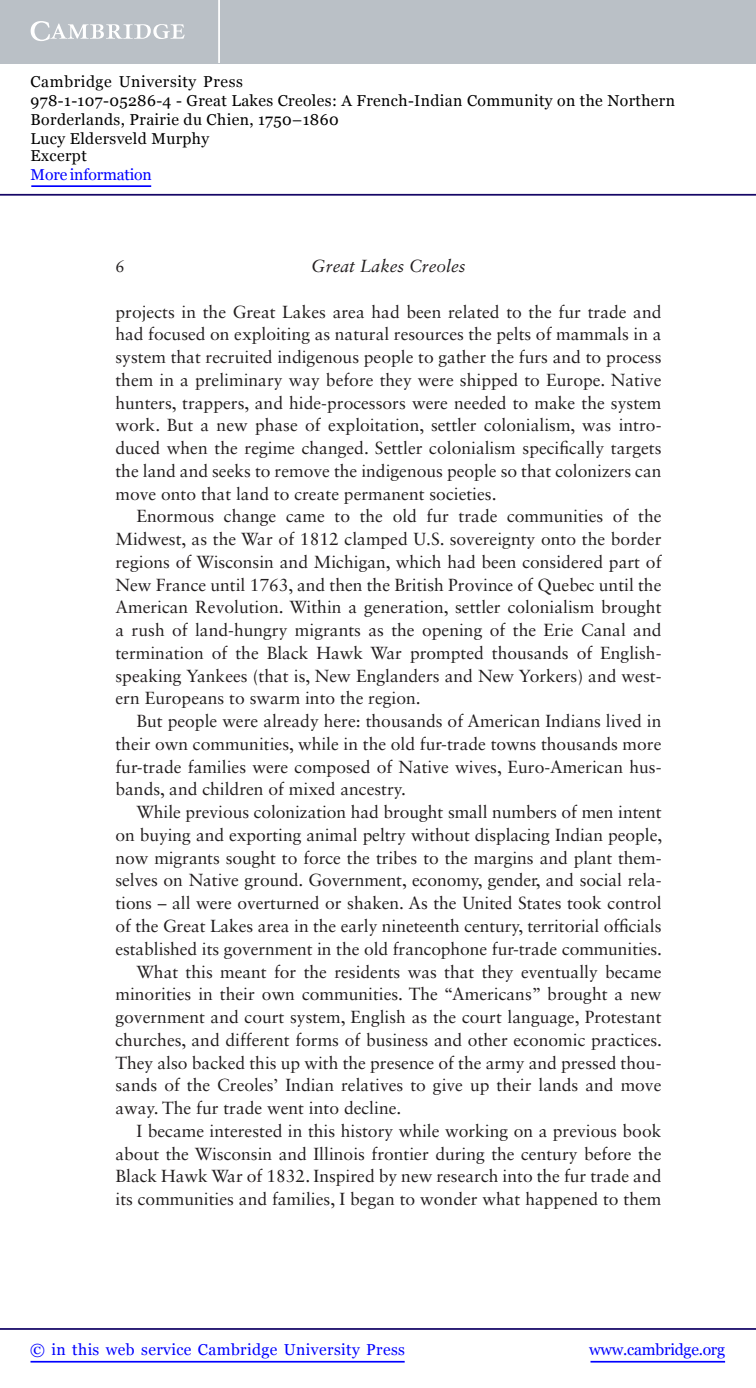
<style>
.page{position:relative;width:756px;height:1388px;background:#fff}
.page>*{position:absolute;margin:0;border:0;box-sizing:border-box;transform-origin:0 0}
.t1{font:17.5px/22.8px "Sabon LT Std";color:#231f20;text-align:justify}
.t2{font:italic 17.5px "Sabon LT Std";color:#231f20}
.t3{font:16.62px "Sabon LT Std";color:#231f20}
.t4{font:15.75px/18.6px "Georgia";letter-spacing:.025em;color:#000}
.t5{font:15.75px "Georgia";letter-spacing:.025em;color:#00f}
.t6{font:15.75px "Georgia";letter-spacing:-.015em;color:#00f}
.t7{font:15.75px "Georgia";letter-spacing:-.01em;color:#00f}
</style>
<div class="page">
<hr style="left:591px;top:1361px;width:134px;height:1px;background:#00f">
<hr style="left:0;top:1328px;width:756px;height:2px;background:#150666">
<hr style="left:31px;top:1361px;width:374px;height:1px;background:#00f">
<div style="left:0;top:0;width:756px;height:63px;background:#bac0c6"></div>
<svg style="left:31px;top:21px;width:154px;height:20px"></svg>
<hr style="left:218px;top:0;width:2px;height:63px;background:#fff">
<hr style="left:0;top:194px;width:756px;height:2px;background:#150666">
<hr style="left:31px;top:185px;width:120px;height:2px;background:#00f">
<p class="t4" style="left:31px;top:73px;width:646px">Cambridge University Press<br>978-1-107-05286-4 - Great Lakes Creoles: A French-Indian Community on the Northern Borderlands, Prairie du Chien, 1750–1860<br>Lucy Eldersveld Murphy<br>Excerpt</p>
<p class="t7" style="left:31px;top:165px;width:123px">More information</p>
<p class="t3" style="left:116px;top:259px;width:11px">6</p>
<p class="t2" style="left:311px;top:259px;width:156px">Great Lakes Creoles</p>
<p class="t1" style="left:116px;top:302px;width:548px">projects in the Great Lakes area had been related to the fur trade and had focused on exploiting as natural resources the pelts of mammals in a system that recruited indigenous people to gather the furs and to process them in a preliminary way before they were shipped to Europe. Native hunters, trappers, and hide-processors were needed to make the system work. But a new phase of exploitation, settler colonialism, was intro&shy;duced when the regime changed. Settler colonialism specifically targets the land and seeks to remove the indigenous people so that colonizers can move onto that land to create permanent societies .</p>
<p class="t1" style="left:115px;top:507px;width:548px;text-indent:21px">Enormous change came to the old fur trade communities of the Midwest, as the War of 1812 clamped U.S. sovereignty onto the border regions of Wisconsin and Michigan, which had been considered part of New France until 1763, and then the British Province of Quebec until the American Revolution. Within a generation, settler colonialism brought a rush of land-hungry migrants as the opening of the Erie Canal and termination of the Black Hawk War prompted thousands of English&shy;speaking Yankees (that is, New Englanders and New Yorkers) and west&shy;ern Europeans to swarm into the region.</p>
<p class="t1" style="left:115px;top:711px;width:547px;text-indent:21px">But people were already here: thousands of American Indians lived in their own communities, while in the old fur-trade towns thousands more fur-trade families were composed of Native wives, Euro-American hus&shy;bands, and children of mixed ancestry .</p>
<p class="t1" style="left:136px;top:802px;width:527px">While previous colonization had brought small numbers of men intent</p>
<p class="t1" style="left:115px;top:825px;width:548px">on buying and exporting animal peltry without displacing Indian people,</p>
<p class="t1" style="left:115px;top:848px;width:548px">now migrants sought to force the tribes to the margins and plant them-</p>
<p class="t1" style="left:115px;top:871px;width:548px">selves on Native ground. Government, economy, gender, and social rela-</p>
<p class="t1" style="left:115px;top:893px;width:548px">tions – all were overturned or shaken. As the United States took control</p>
<p class="t1" style="left:115px;top:916px;width:548px">of the Great Lakes area in the early nineteenth century, territorial officials</p>
<p class="t1" style="left:115px;top:939px;width:548px">established its government in the old francophone fur-trade communities.</p>
<p class="t1" style="left:136px;top:962px;width:526px">What this meant for the residents was that they eventually became</p>
<p class="t1" style="left:115px;top:984px;width:548px">minorities in their own communities. The “Americans” brought a new</p>
<p class="t1" style="left:115px;top:1007px;width:548px">government and court system, English as the court language, Protestant</p>
<p class="t1" style="left:115px;top:1030px;width:548px">churches, and different forms of business and other economic practices.</p>
<p class="t1" style="left:115px;top:1053px;width:548px">They also backed this up with the presence of the army and pressed thou-</p>
<p class="t1" style="left:115px;top:1075px;width:548px">sands of the Creoles’ Indian relatives to give up their lands and move</p>
<p class="t1" style="left:115px;top:1098px;width:287px">away. The fur trade went into decline.</p>
<p class="t1" style="left:136px;top:1121px;width:526px">I became interested in this history while working on a previous book</p>
<p class="t1" style="left:115px;top:1144px;width:547px">about the Wisconsin and Illinois frontier during the century before the</p>
<p class="t1" style="left:115px;top:1166px;width:548px">Black Hawk War of 1832. Inspired by new research into the fur trade and</p>
<p class="t1" style="left:115px;top:1189px;width:548px">its communities and families, I began to wonder what happened to them</p>
<p class="t5" style="left:30px;top:1339px;width:376px">© in this web service Cambridge University Press</p>
<p class="t6" style="left:589px;top:1339px;width:137px">www.cambridge.org</p>
</div>
